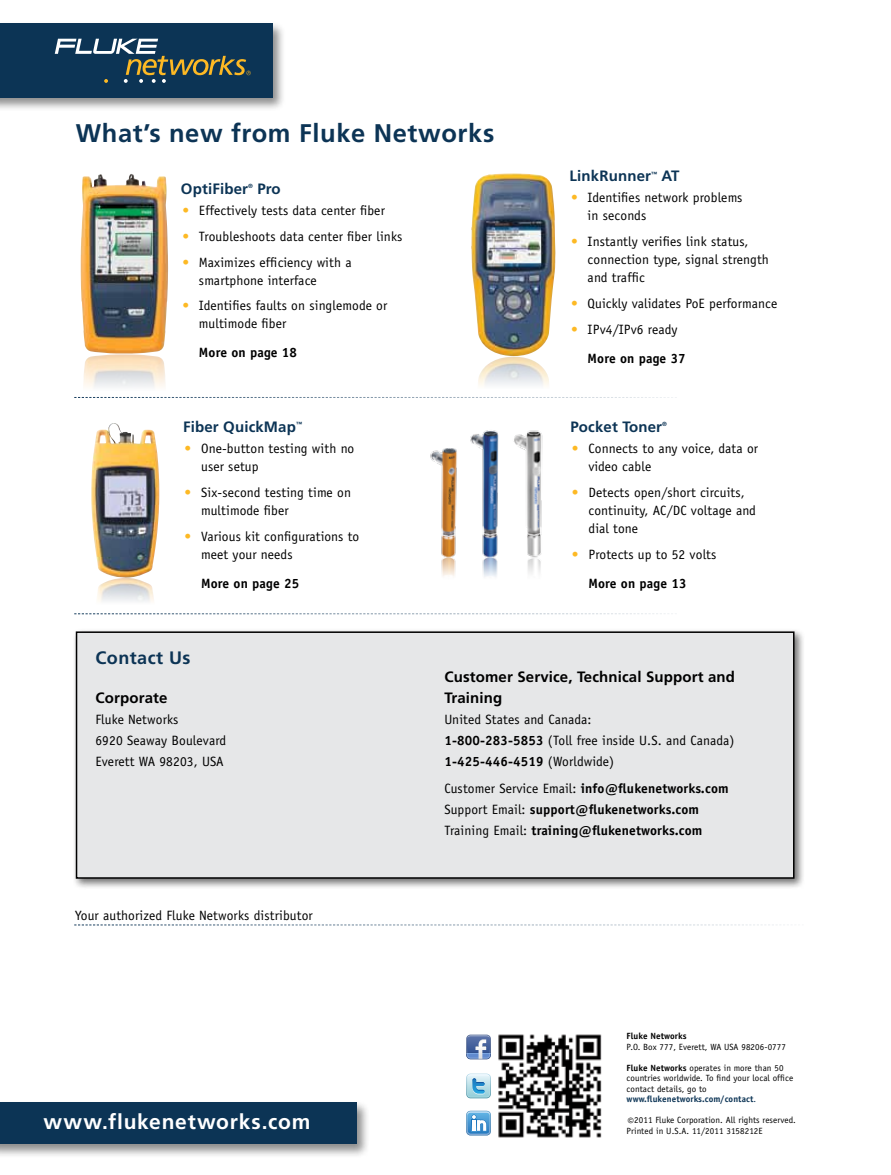
<style>
.page{position:relative;width:891px;height:1175px;background:#fff}
.page>*{position:absolute;margin:0;border:0;box-sizing:border-box;transform-origin:0 0}
.t1{font:700 25.5px "Frutiger";letter-spacing:.025em;color:#0c3455}
.t2{font:700 21px "Frutiger";letter-spacing:.035em;color:#fff}
.t3{font:700 18px "Frutiger";letter-spacing:.025em;color:#0c3455}
.t4{font:700 15px/21px "Frutiger";letter-spacing:.01em;color:#000}
.t5{font:700 15px "Frutiger";letter-spacing:.01em;color:#0c3455}
.t6{font:13.5px/18px "Officina Sans";letter-spacing:.01em;color:#000}
.t7{font:700 13.5px/21px "Officina Sans";letter-spacing:.01em;color:#000}
.t8{font:9px/10.5px "Officina Sans";letter-spacing:.01em;color:#000}
.t9{font:700 9px "Officina Sans";letter-spacing:.01em;color:#000}
.t10{font:700 6px "Frutiger";color:#0c3455}
.s1{color:#fdb924}
.s2{font-weight:700}
.s3{font-weight:400}
.s4{font-weight:700;color:#0c3455}
.s5{color:#0c3455}
.s6{font-size:12px}
</style>
<div class="page">
<div style="left:0;top:21px;width:286px;height:91px;background:#000;opacity:.45"></div>
<div style="left:0;top:23px;width:273px;height:75px;background:#0c3455"></div>
<svg style="left:55px;top:39px;width:196px;height:44px"></svg>
<svg style="left:74px;top:924px;width:707px;height:1px"></svg>
<svg style="left:74px;top:613px;width:602px;height:1px"></svg>
<svg style="left:74px;top:397px;width:603px;height:1px"></svg>
<img style="left:498px;top:1034px;width:104px;height:104px">
<img style="left:471px;top:173px;width:84px;height:183px">
<img style="left:478px;top:357px;width:71px;height:29px">
<img style="left:81px;top:174px;width:87px;height:180px">
<img style="left:83px;top:354px;width:82px;height:33px">
<img style="left:91px;top:423px;width:68px;height:155px">
<img style="left:93px;top:578px;width:65px;height:37px">
<img style="left:430px;top:430px;width:113px;height:147px">
<div style="left:0;top:1100px;width:371px;height:58px;background:#000;opacity:.45"></div>
<div style="left:0;top:1102px;width:357px;height:41px;background:#0c3455"></div>
<div style="left:73px;top:628px;width:732px;height:261px;background:#000;opacity:.55"></div>
<div style="left:76px;top:631px;width:719px;height:247px;background:#e6e7e8;border:2px solid #000"></div>
<svg style="left:466px;top:1034px;width:25px;height:25px"></svg>
<svg style="left:466px;top:1073px;width:25px;height:25px"></svg>
<svg style="left:466px;top:1110px;width:25px;height:25px"></svg>
<h1 class="t1" style="left:76px;top:118px;width:420px">What’s new from Fluke Networks</h1>
<p class="t5" style="left:181px;top:180px;width:69px">OptiFiber</p>
<p class="t10" style="left:248px;top:182px;width:6px">®</p>
<p class="t5" style="left:257px;top:180px;width:25px">Pro</p>
<p class="t6" style="left:182px;top:201px;width:204px"><span class="s1">•</span> Effectively tests data center fiber</p>
<p class="t6" style="left:182px;top:227px;width:222px"><span class="s1">•</span> Troubleshoots data center fiber links</p>
<p class="t6" style="left:199px;top:253px;width:154px;text-indent:-16px"><span class="s1">•</span> Maximizes efficiency with a smartphone interface</p>
<p class="t6" style="left:199px;top:297px;width:190px;text-indent:-16px"><span class="s1">•</span> Identifies faults on singlemode or multimode fiber</p>
<p class="t7" style="left:199px;top:342px;width:100px">More on page 18</p>
<p class="t5" style="left:183px;top:418px;width:114px">Fiber QuickMap</p>
<p class="t10" style="left:296px;top:420px;width:7px">™</p>
<p class="t6" style="left:201px;top:439px;width:155px;text-indent:-16px"><span class="s1">•</span> One-button testing with no user setup</p>
<p class="t6" style="left:201px;top:483px;width:151px;text-indent:-16px"><span class="s1">•</span> Six-second testing time on multimode fiber</p>
<p class="t6" style="left:201px;top:527px;width:160px;text-indent:-16px"><span class="s1">•</span> Various kit configurations to meet your needs</p>
<p class="t7" style="left:201px;top:572px;width:100px">More on page 25</p>
<p class="t5" style="left:570px;top:167px;width:83px">LinkRunner</p>
<p class="t10" style="left:651px;top:170px;width:7px">™</p>
<p class="t5" style="left:662px;top:167px;width:20px">AT</p>
<p class="t6" style="left:588px;top:189px;width:156px;text-indent:-16px"><span class="s1">•</span> Identifies network problems in seconds</p>
<p class="t6" style="left:588px;top:233px;width:183px;text-indent:-16px"><span class="s1">•</span> Instantly verifies link status, connection type, signal strength and traffic</p>
<p class="t6" style="left:571px;top:294px;width:208px"><span class="s1">•</span> Quickly validates PoE performance</p>
<p class="t6" style="left:588px;top:315px;width:100px;line-height:28.8px;text-indent:-16px"><span class="s1">•</span> IPv4/IPv6 ready<br><span class="s2">More on page 37</span></p>
<p class="t5" style="left:570px;top:418px;width:93px">Pocket Toner</p>
<p class="t10" style="left:662px;top:420px;width:6px">®</p>
<p class="t6" style="left:588px;top:439px;width:171px;text-indent:-16px"><span class="s1">•</span> Connects to any voice, data or video cable</p>
<p class="t6" style="left:588px;top:483px;width:169px;text-indent:-16px"><span class="s1">•</span> Detects open/short circuits, continuity, AC/DC voltage and dial tone</p>
<p class="t6" style="left:588px;top:539px;width:129px;line-height:28.8px;text-indent:-16px"><span class="s1">•</span> Protects up to 52 volts<br><span class="s2">More on page 13</span></p>
<h3 class="t3" style="left:95px;top:647px;width:97px">Contact Us</h3>
<p class="t4" style="left:95px;top:687px;width:74px">Corporate</p>
<p class="t6" style="left:95px;top:709px;width:132px;line-height:21px">Fluke Networks<br>6920 Seaway Boulevard<br>Everett WA 98203, USA</p>
<p class="t6" style="left:75px;top:906px;width:239px">Your authorized Fluke Networks distributor</p>
<h2 class="t2" style="left:43px;top:1109px;width:269px">www.flukenetworks.com</h2>
<p class="t4" style="left:444px;top:666px;width:292px">Customer Service, Technical Support and<br>Training</p>
<p class="t6" style="left:444px;top:709px;width:292px;line-height:21px">United States and Canada:<br><span class="s2">1-800-283-5853</span> (Toll free inside U.S. and Canada)<br><span class="s2">1-425-446-4519</span> (Worldwide)</p>
<p class="t7" style="left:444px;top:778px;width:286px"><span class="s3">Customer Service Email:</span> info@flukenetworks.com<br><span class="s3">Support Email:</span> support@flukenetworks.com<br><span class="s3">Training Email:</span> training@flukenetworks.com</p>
<p class="t9" style="left:627px;top:1030px;width:62px">Fluke Networks</p>
<p class="t8" style="left:627px;top:1041px;width:161px">P. O. Box 777, Everett, WA USA 98206-0777</p>
<p class="t8" style="left:627px;top:1062px;width:168px"><span class="s2">Fluke Networks</span> operates in more than 50 countries worldwide. To find your local office contact details, go to <span class="s4">www.flukenetworks.com/contact</span><span class="s5">.</span></p>
<p class="t8" style="left:627px;top:1115px;width:169px"><span class="s6">©</span>2011 Fluke Corporation. All rights reserved.<br>Printed in U.S.A. 11/2011 3158212E</p>
</div>
